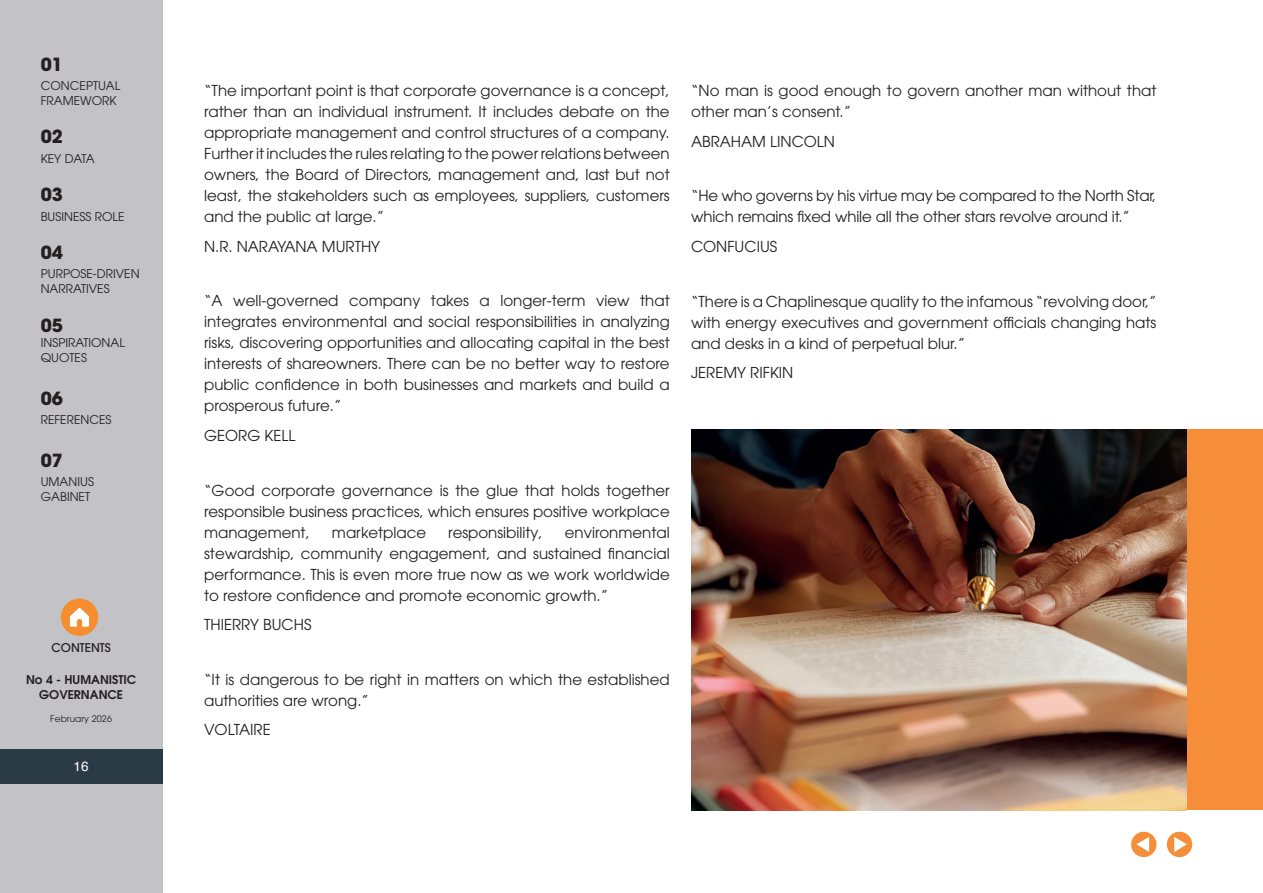
<style>
.page{position:relative;width:1263px;height:893px;background:#fff}
.page>*{position:absolute;margin:0;border:0;box-sizing:border-box;transform-origin:0 0}
.t1{font:700 18px "ITC Avant Garde Pro";color:#231f20}
.t2{font:15px/21px "ITC Avant Garde Pro";color:#231f20;text-align:justify}
.t3{font:13.5px "Helvetica";color:#fff}
.t4{font:12px/15px "ITC Avant Garde Pro";color:#231f20}
.t5{font:600 12px/15px "ITC Avant Garde Pro";color:#231f20;text-align:center}
.t6{font:500 12px "ITC Avant Garde Pro";color:#231f20}
.t7{font:9px "ITC Avant Garde Pro";letter-spacing:.01em;color:#231f20}
</style>
<div class="page">
<div style="left:1167px;top:832px;width:24px;height:24px;background:#f68d38;border-radius:50%"></div>
<div style="left:1167px;top:832px;width:25px;height:25px;border:1px solid #f68d38;border-radius:50%"></div>
<svg style="left:1174px;top:837px;width:13px;height:15px"></svg>
<div style="left:1132px;top:832px;width:24px;height:24px;background:#f68d38;border-radius:50%"></div>
<div style="left:1131px;top:832px;width:25px;height:25px;border:1px solid #f68d38;border-radius:50%"></div>
<svg style="left:1136px;top:837px;width:13px;height:15px"></svg>
<div style="left:0;top:0;width:162px;height:893px;background:#c2c2c7"></div>
<div style="left:0;top:749px;width:162px;height:34px;background:#2a3b46"></div>
<div style="left:61px;top:598px;width:37px;height:38px;background:#f68e30;border-radius:50%"></div>
<svg style="left:70px;top:608px;width:19px;height:19px"></svg>
<div style="left:1131px;top:429px;width:132px;height:381px;background:#f68d38"></div>
<img style="left:691px;top:429px;width:495px;height:381px">
<p class="t1" style="left:41px;top:52px;width:24px">01</p>
<p class="t4" style="left:41px;top:78px;width:81px">CONCEPTUAL<br>FRAMEWORK</p>
<p class="t1" style="left:41px;top:125px;width:24px">02</p>
<p class="t4" style="left:41px;top:151px;width:55px">KEY DATA</p>
<p class="t1" style="left:41px;top:183px;width:24px">03</p>
<p class="t4" style="left:41px;top:208px;width:85px">BUSINESS ROLE</p>
<p class="t1" style="left:41px;top:240px;width:24px">04</p>
<p class="t4" style="left:41px;top:266px;width:100px">PURPOSE-DRIVEN<br>NARRATIVES</p>
<p class="t1" style="left:41px;top:313px;width:24px">05</p>
<p class="t4" style="left:41px;top:335px;width:86px">INSPIRATIONAL<br>QUOTES</p>
<p class="t1" style="left:41px;top:386px;width:24px">06</p>
<p class="t4" style="left:41px;top:412px;width:72px">REFERENCES</p>
<p class="t1" style="left:41px;top:448px;width:24px">07</p>
<p class="t4" style="left:41px;top:474px;width:55px">UMANIUS<br>GABINET</p>
<p class="t6" style="left:52px;top:640px;width:61px">CONTENTS</p>
<p class="t5" style="left:26px;top:671px;width:112px">No 4 - HUMANISTIC<br>GOVERNANCE</p>
<p class="t7" style="left:50px;top:713px;width:63px">February 2026</p>
<p class="t3" style="left:74px;top:756px;width:17px">16</p>
<p class="t2" style="left:204px;top:80px;width:467px">“The important point is that corporate governance is a concept, rather than an individual instrument. It includes debate on the appropriate management and control structures of a company.<br>Further it includes the rules relating to the power relations between owners, the Board of Directors, management and, last but not least, the stakeholders such as employees, suppliers, customers and the public at large.”</p>
<p class="t2" style="left:204px;top:235px;width:178px">N.R. NARAYANA MURTHY</p>
<p class="t2" style="left:204px;top:290px;width:467px">“A well-governed company takes a longer-term view that integrates environmental and social responsibilities in analyzing risks, discovering opportunities and allocating capital in the best interests of shareowners. There can be no better way to restore public confidence in both businesses and markets and build a prosperous future.”</p>
<p class="t2" style="left:204px;top:425px;width:93px">GEORG KELL</p>
<p class="t2" style="left:204px;top:479px;width:467px">“Good corporate governance is the glue that holds together responsible business practices, which ensures positive workplace management,</p>
<p class="t2" style="left:204px;top:521px;width:467px;text-indent:361px">environmental stewardship, community engagement, and sustained financial performance. This is even more true now as we work worldwide to restore confidence and promote economic growth.”</p>
<p class="t2" style="left:204px;top:614px;width:109px">THIERRY BUCHS</p>
<p class="t2" style="left:332px;top:521px;width:96px">marketplace</p>
<p class="t2" style="left:448px;top:521px;width:96px">responsibility,</p>
<p class="t2" style="left:204px;top:669px;width:467px">“It is dangerous to be right in matters on which the established authorities are wrong.”</p>
<p class="t2" style="left:204px;top:719px;width:68px">VOLTAIRE</p>
<p class="t2" style="left:691px;top:80px;width:467px">“No man is good enough to govern another man without that other man’s consent.”</p>
<p class="t2" style="left:691px;top:130px;width:145px">ABRAHAM LINCOLN</p>
<p class="t2" style="left:691px;top:185px;width:467px">“He who governs by his virtue may be compared to the North Star, which remains fixed while all the other stars revolve around it.”</p>
<p class="t2" style="left:691px;top:236px;width:88px">CONFUCIUS</p>
<p class="t2" style="left:691px;top:290px;width:467px">“There is a Chaplinesque quality to the infamous “revolving door,” with energy executives and government officials changing hats and desks in a kind of perpetual blur.”</p>
<p class="t2" style="left:691px;top:362px;width:104px">JEREMY RIFKIN</p>
</div>
